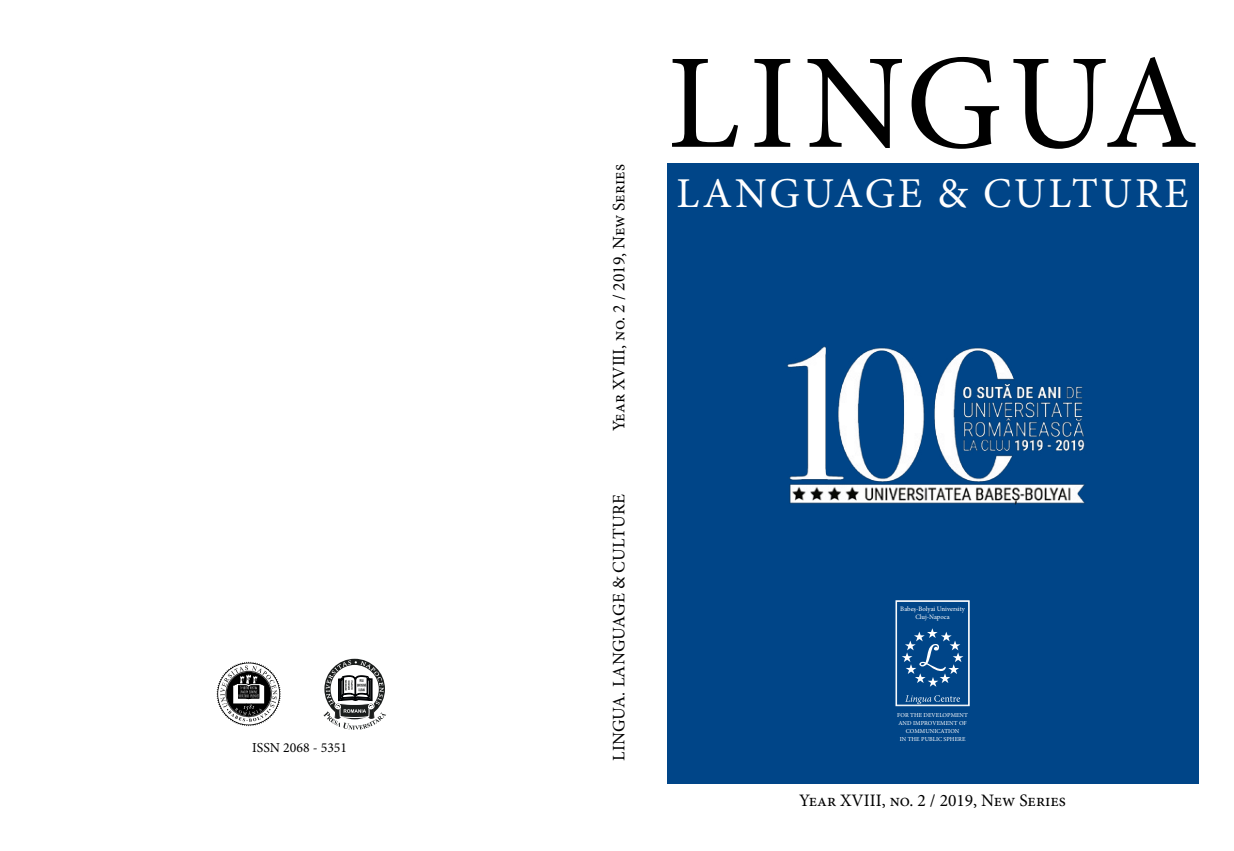
<style>
.page{position:relative;width:1234px;height:851px;background:#fff}
.page>*{position:absolute;margin:0;border:0;box-sizing:border-box;transform-origin:0 0}
.t1{font:135px "Minion Pro";letter-spacing:.05em;color:#000}
.t2{font:42.5px "Minion Pro";letter-spacing:.07em;color:#fff}
.t3{font:17.5px "Minion Pro";color:#000}
.t4{font:13.75px "Minion Pro";color:#000}
.t5{font:6.75px/8.1px "Minion Pro";color:#fff;text-align:center}
.t6{font:6.12px/8.1px "Minion Pro";letter-spacing:.01em;color:#fff;text-align:center}
</style>
<div class="page">
<svg style="left:216px;top:661px;width:65px;height:65px"></svg>
<svg style="left:323px;top:658px;width:63px;height:71px"></svg>
<div style="left:666px;top:163px;width:532px;height:620px;background:#004588"></div>
<img style="left:787px;top:346px;width:298px;height:159px">
<svg style="left:895px;top:600px;width:74px;height:105px"></svg>
<p class="t4" style="left:252px;top:738px;width:96px">ISSN 2068 - 5351</p>
<p class="t3" style="left:607px;top:431px;width:268px;rotate:-90deg">Year XVIII, no. 2 / 2019, New Series</p>
<p class="t3" style="left:607px;top:761px;width:268px;rotate:-90deg">LINGUA. LANGUAGE &amp; CULTURE</p>
<h1 class="t1" style="left:667px;top:13px;width:532px">LINGUA</h1>
<h2 class="t2" style="left:676px;top:165px;width:513px">LANGUAGE &amp; CULTURE</h2>
<p class="t5" style="left:900px;top:605px;width:66px">Babeș-Bolyai University<br>Cluj-Napoca</p>
<p class="t6" style="left:897px;top:711px;width:72px">FOR THE DEVELOPMENT<br>AND IMPROVEMENT OF<br>COMMUNICATION<br>IN THE PUBLIC SPHERE</p>
<p class="t3" style="left:799px;top:788px;width:268px">Year XVIII, no. 2 / 2019, New Series</p>
</div>
